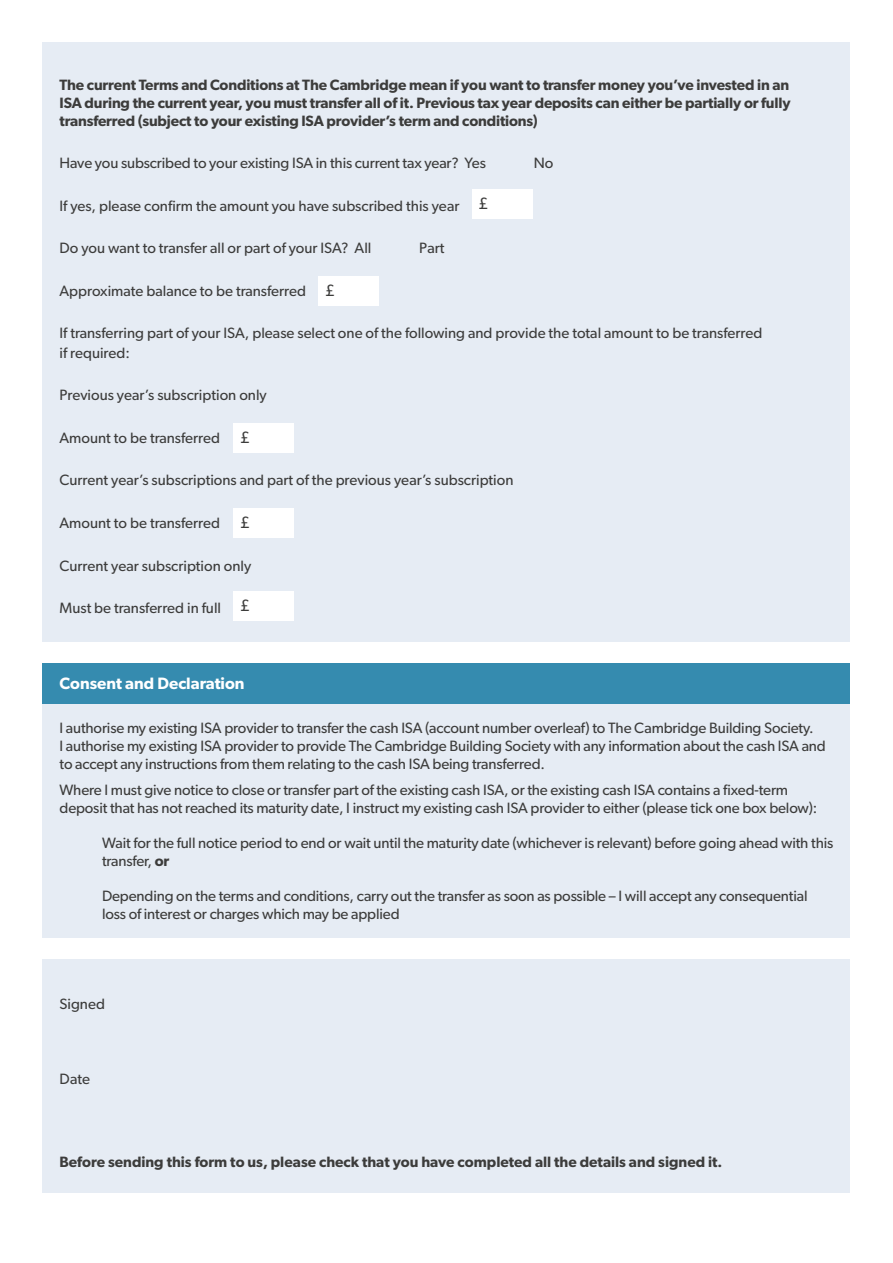
<style>
.page{position:relative;width:893px;height:1263px;background:#fff}
.page>*{position:absolute;margin:0;border:0;box-sizing:border-box;transform-origin:0 0}
.t1{font:600 16.5px "Gibson";color:#fff}
.t2{font:16.5px "Gibson";color:#3c3c3b}
.t3{font:15px/18px "Gibson";letter-spacing:-.01em;color:#3c3c3b}
.t4{font:600 15px/18px "Gibson";color:#3c3c3b;text-align:justify}
.s1{font-weight:600}
</style>
<div class="page">
<div style="left:43px;top:959px;width:807px;height:234px;background:#e6ecf4"></div>
<div style="left:43px;top:43px;width:807px;height:599px;background:#e6ecf4"></div>
<div style="left:43px;top:704px;width:807px;height:234px;background:#e6ecf4"></div>
<div style="left:43px;top:663px;width:807px;height:41px;background:#358baf"></div>
<div style="left:234px;top:591px;width:60px;height:30px;background:#fff"></div>
<div style="left:472px;top:189px;width:60px;height:30px;background:#fff"></div>
<div style="left:319px;top:276px;width:60px;height:30px;background:#fff"></div>
<div style="left:234px;top:423px;width:60px;height:30px;background:#fff"></div>
<div style="left:234px;top:508px;width:60px;height:30px;background:#fff"></div>
<p class="t4" style="left:60px;top:75px;width:732px">The current Terms and Conditions at The Cambridge mean if you want to transfer money you’ve invested in an ISA during the current year, you must transfer all of it. Previous tax year deposits can either be partially or fully transferred (subject to your existing ISA provider’s term and conditions)</p>
<p class="t3" style="left:60px;top:154px;width:428px">Have you subscribed to your existing ISA in this current tax year? Yes</p>
<p class="t3" style="left:534px;top:154px;width:21px">No</p>
<p class="t3" style="left:60px;top:196px;width:401px">If yes, please confirm the amount you have subscribed this year</p>
<p class="t3" style="left:60px;top:239px;width:313px">Do you want to transfer all or part of your ISA? All</p>
<p class="t3" style="left:419px;top:239px;width:27px">Part</p>
<p class="t3" style="left:60px;top:281px;width:248px">Approximate balance to be transferred</p>
<p class="t3" style="left:60px;top:323px;width:704px;line-height:19.2px">If transferring part of your ISA, please select one of the following and provide the total amount to be transferred if required:</p>
<p class="t3" style="left:60px;top:386px;width:209px">Previous year’s subscription only</p>
<p class="t3" style="left:60px;top:428px;width:162px">Amount to be transferred</p>
<p class="t3" style="left:60px;top:471px;width:455px">Current year’s subscriptions and part of the previous year’s subscription</p>
<p class="t3" style="left:60px;top:514px;width:162px">Amount to be transferred</p>
<p class="t3" style="left:60px;top:556px;width:193px">Current year subscription only</p>
<p class="t3" style="left:60px;top:599px;width:163px">Must be transferred in full</p>
<p class="t2" style="left:478px;top:194px;width:11px">£</p>
<p class="t2" style="left:325px;top:281px;width:11px">£</p>
<p class="t2" style="left:240px;top:427px;width:11px">£</p>
<p class="t2" style="left:240px;top:512px;width:11px">£</p>
<p class="t2" style="left:240px;top:595px;width:11px">£</p>
<p class="t1" style="left:60px;top:674px;width:187px">Consent and Declaration</p>
<p class="t3" style="left:60px;top:718px;width:768px">I authorise my existing ISA provider to transfer the cash ISA (account number overleaf) to The Cambridge Building Society.<br>I authorise my existing ISA provider to provide The Cambridge Building Society with any information about the cash ISA and to accept any instructions from them relating to the cash ISA being transferred.</p>
<p class="t3" style="left:60px;top:781px;width:759px">Where I must give notice to close or transfer part of the existing cash ISA, or the existing cash ISA contains a fixed-term deposit that has not reached its maturity date, I instruct my existing cash ISA provider to either (please tick one box below):</p>
<p class="t3" style="left:102px;top:834px;width:733px">Wait for the full notice period to end or wait until the maturity date (whichever is relevant) before going ahead with this transfer, <span class="s1">or</span></p>
<p class="t3" style="left:102px;top:887px;width:707px">Depending on the terms and conditions, carry out the transfer as soon as possible – I will accept any consequential loss of interest or charges which may be applied</p>
<p class="t3" style="left:60px;top:995px;width:47px">Signed</p>
<p class="t3" style="left:60px;top:1069px;width:32px">Date</p>
<p class="t4" style="left:60px;top:1152px;width:664px">Before sending this form to us, please check that you have completed all the details and signed it.</p>
</div>
